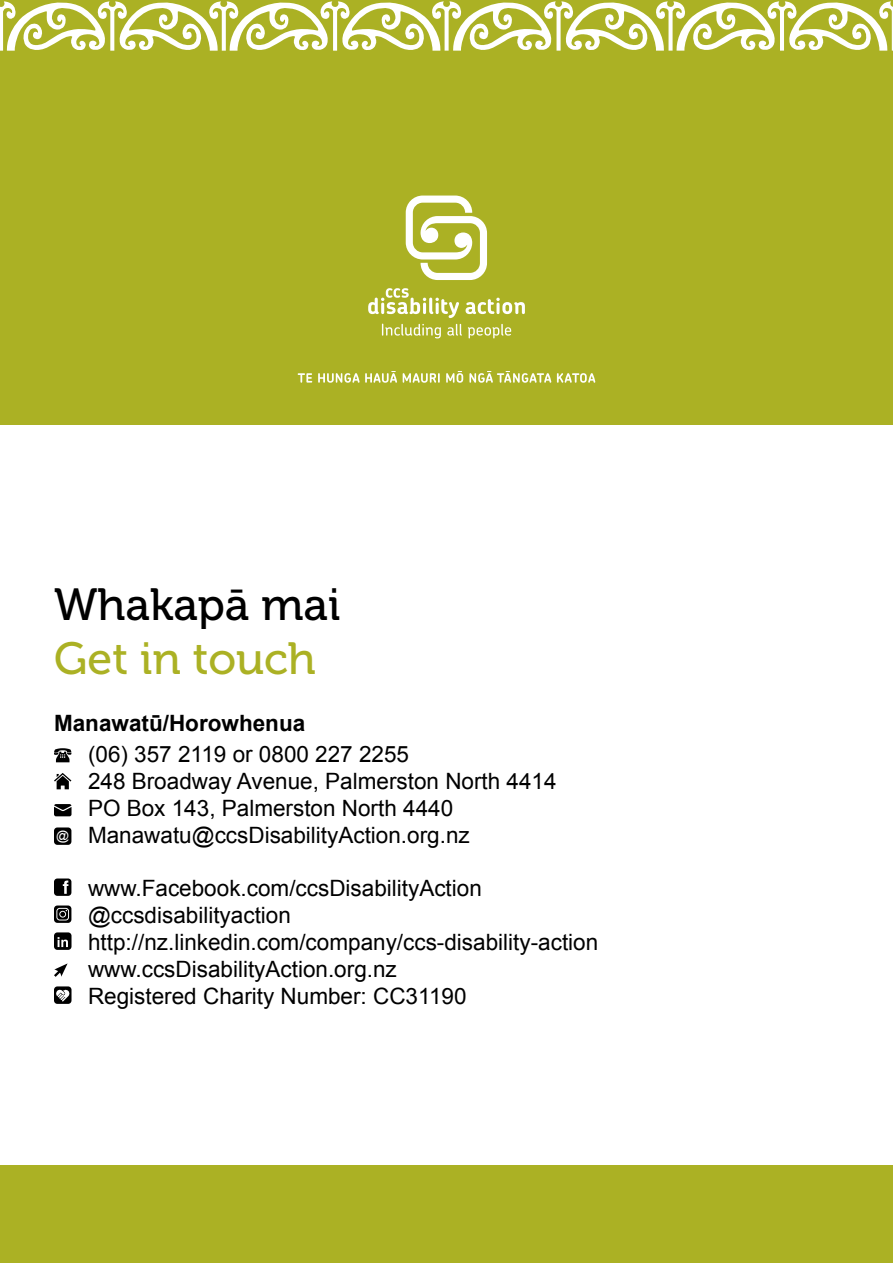
<style>
.page{position:relative;width:893px;height:1263px;background:#abb124}
.page>*{position:absolute;margin:0;border:0;box-sizing:border-box;transform-origin:0 0}
.t1{font:45px "Museo 500";color:#000}
.t2{font:45px "Museo 500";color:#abb124}
.t3{font:22.5px/27px "Arial";color:#000}
.t4{font:700 22.5px "Arial";color:#000}
</style>
<div class="page">
<div style="left:0;top:425px;width:893px;height:740px;background:#fff"></div>
<svg style="left:54px;top:748px;width:17px;height:14px"></svg>
<svg style="left:54px;top:773px;width:17px;height:16px"></svg>
<svg style="left:54px;top:804px;width:18px;height:12px"></svg>
<div style="left:54px;top:827px;width:17px;height:18px;background:#000;border-radius:3px"></div>
<div style="left:54px;top:878px;width:17px;height:18px;background:#000;border-radius:3px"></div>
<svg style="left:63px;top:880px;width:5px;height:14px"></svg>
<svg style="left:54px;top:905px;width:17px;height:18px"></svg>
<div style="left:54px;top:932px;width:18px;height:18px;background:#000;border-radius:3px"></div>
<svg style="left:58px;top:937px;width:10px;height:10px"></svg>
<svg style="left:54px;top:963px;width:14px;height:14px"></svg>
<div style="left:54px;top:986px;width:18px;height:18px;background:#000;border-radius:3px"></div>
<svg style="left:56px;top:989px;width:14px;height:13px"></svg>
<svg style="left:368px;top:196px;width:157px;height:142px"></svg>
<svg style="left:298px;top:373px;width:14px;height:10px"></svg>
<svg style="left:557px;top:373px;width:38px;height:10px"></svg>
<svg style="left:403px;top:373px;width:37px;height:10px"></svg>
<svg style="left:318px;top:371px;width:79px;height:12px"></svg>
<svg style="left:446px;top:371px;width:17px;height:12px"></svg>
<svg style="left:469px;top:371px;width:82px;height:12px"></svg>
<svg style="left:0;top:1px;width:893px;height:49px"></svg>
<h1 class="t1" style="left:54px;top:580px;width:288px">Whakapā mai</h1>
<h1 class="t2" style="left:54px;top:634px;width:263px">Get in touch</h1>
<p class="t4" style="left:54px;top:708px;width:253px">Manawatū/Horowhenua</p>
<p class="t3" style="left:88px;top:741px;width:323px">(06) 357 2119 or 0800 227 2255</p>
<p class="t3" style="left:88px;top:768px;width:470px">248 Broadway Avenue, Palmerston North 4414</p>
<p class="t3" style="left:88px;top:795px;width:367px">PO Box 143, Palmerston North 4440</p>
<p class="t3" style="left:56px;top:822px;width:415px"><sup>@</sup> Manawatu@ccsDisabilityAction.org.nz</p>
<p class="t3" style="left:88px;top:875px;width:512px">www.Facebook.com/ccsDisabilityAction @ccsdisabilityaction http://nz.linkedin.com/company/ccs-disability-action www.ccsDisabilityAction.org.nz<br>Registered Charity Number: CC31190</p>
</div>
